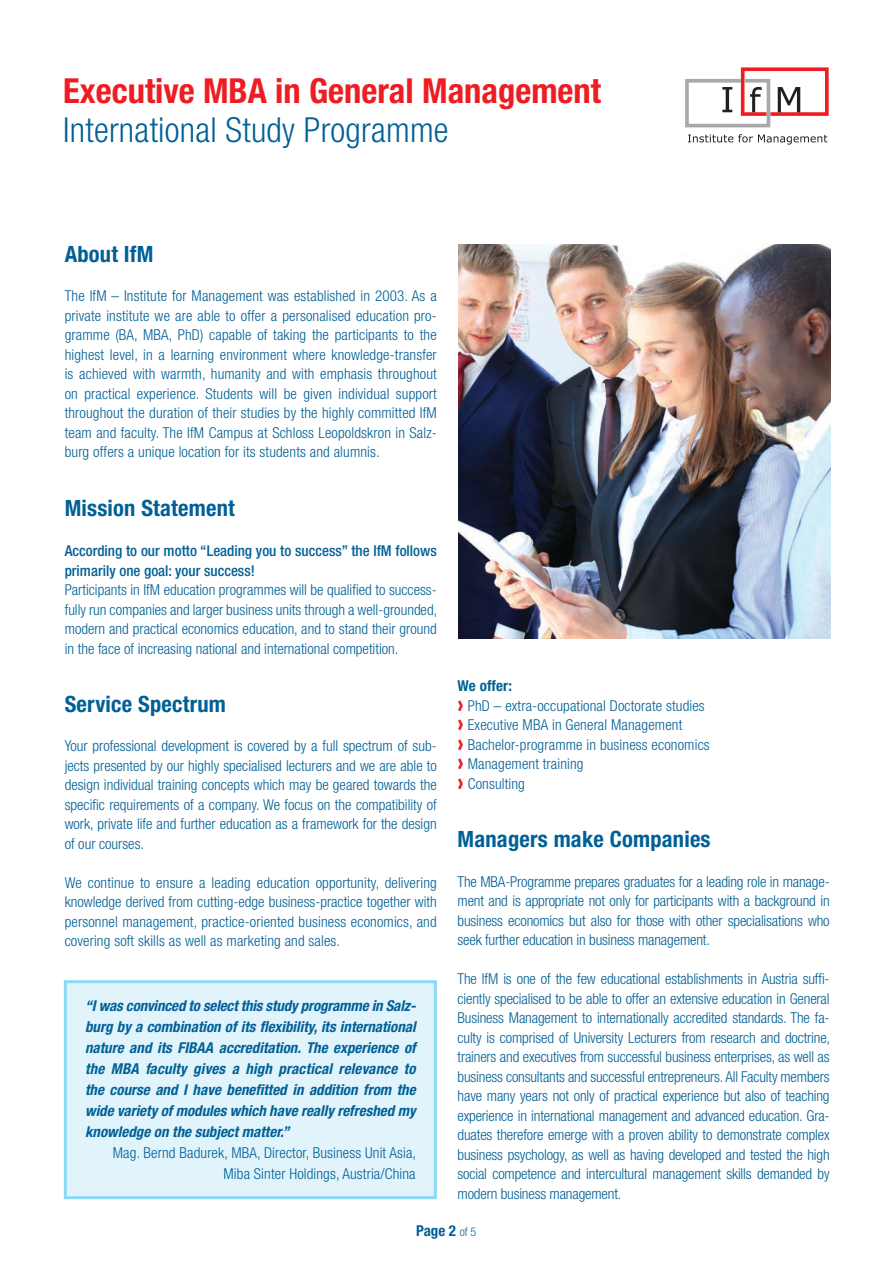
<style>
.page{position:relative;width:893px;height:1263px;background:#fff}
.page>*{position:absolute;margin:0;border:0;box-sizing:border-box;transform-origin:0 0}
.t1{font:700 condensed 34.5px "Helvetica Neue LT Pro";color:#ee1d23}
.t2{font:300 condensed 34.5px "Helvetica Neue LT Pro";letter-spacing:.01em;color:#016096}
.t3{font:700 condensed 22.5px "Helvetica Neue LT Pro";letter-spacing:.01em;color:#016096}
.t4{font:300 condensed 15px/19.5px "Helvetica Neue LT Pro";letter-spacing:.01em;color:#016096;text-align:justify}
.t5{font:italic 700 condensed 15px/21px "Helvetica Neue LT Pro";color:#016096;text-align:justify}
.t6{font:500 condensed 15px/19.5px "Helvetica Neue LT Pro";color:#016096}
.t7{font:700 condensed 15px "Helvetica Neue LT Pro";color:#016096}
.s1{font-weight:700}
.s2{font-family:"Avenir Next Condensed";font-weight:800;font-stretch:normal;font-size:22.5px;color:#ee1d23}
.s3{font-weight:300;font-size:12px}
</style>
<div class="page">
<div style="left:64px;top:980px;width:373px;height:219px;background:#e1f4fc;border:3px solid #8dd7f7"></div>
<img style="left:458px;top:244px;width:372px;height:395px">
<svg style="left:685px;top:67px;width:144px;height:60px"></svg>
<svg style="left:688px;top:134px;width:139px;height:11px"></svg>
<h1 class="t1" style="left:63px;top:70px;width:539px">Executive MBA in General Management</h1>
<h1 class="t2" style="left:63px;top:110px;width:387px">International Study Programme</h1>
<h2 class="t3" style="left:65px;top:241px;width:90px">About IfM</h2>
<p class="t4" style="left:65px;top:286px;width:374px">The IfM – Institute for Management was established in 2003. As a private institute we are able to offer a personalised education pro&shy;gramme (BA, MBA, PhD) capable of taking the participants to the highest level, in a learning environment where knowledge-transfer is achieved with warmth, humanity and with emphasis throughout on practical experience. Students will be given individual support throughout the duration of their studies by the highly committed IfM team and faculty. The IfM Campus at Schloss Leopoldskron in Salz&shy;burg offers a unique location for its students and alumnis.</p>
<h2 class="t3" style="left:65px;top:494px;width:172px">Mission Statement</h2>
<p class="t6" style="left:65px;top:541px;width:374px">According to our motto “Leading you to success” the IfM follows primarily one goal: your success!</p>
<p class="t4" style="left:65px;top:580px;width:374px">Participants in IfM education programmes will be qualified to success&shy;fully run companies and larger business units through a well-grounded, modern and practical economics education, and to stand their ground in the face of increasing national and international competition.</p>
<h2 class="t3" style="left:65px;top:691px;width:163px">Service Spectrum</h2>
<p class="t4" style="left:65px;top:736px;width:374px">Your professional development is covered by a full spectrum of sub&shy;jects presented by our highly specialised lecturers and we are able to design individual training concepts which may be geared towards the specific requirements of a company. We focus on the compatibility of work, private life and further education as a framework for the design of our courses.</p>
<p class="t4" style="left:65px;top:873px;width:374px">We continue to ensure a leading education opportunity, delivering knowledge derived from cutting-edge business-practice together with personnel management, practice-oriented business economics, and covering soft skills as well as marketing and sales.</p>
<p class="t5" style="left:85px;top:995px;width:332px">“I was convinced to select this study programme in Salz&shy;burg by a combination of its flexibility, its international nature and its FIBAA accreditation. The experience of the MBA faculty gives a high practical relevance to the course and I have benefitted in addition from the wide variety of modules which have really refreshed my knowledge on the subject matter.”</p>
<p class="t4" style="left:113px;top:1142px;width:305px;line-height:21px;text-align:right">Mag. Bernd Badurek, MBA, Director, Business Unit Asia,<br>Miba Sinter Holdings, Austria/China</p>
<p class="t4" style="left:458px;top:676px;width:254px;text-align:left"><span class="s1">We offer:<br></span><span class="s2">›</span> PhD – extra-occupational Doctorate studies <span class="s2">›</span> Executive MBA in General Management<br><span class="s2">›</span> Bachelor-programme in business economics <span class="s2">›</span> Management training<br><span class="s2">›</span> Consulting</p>
<h2 class="t3" style="left:458px;top:826px;width:255px">Managers make Companies</h2>
<p class="t4" style="left:458px;top:871px;width:374px">The MBA-Programme prepares graduates for a leading role in manage&shy;ment and is appropriate not only for participants with a background in business economics but also for those with other specialisations who seek further education in business management.</p>
<p class="t4" style="left:458px;top:969px;width:374px">The IfM is one of the few educational establishments in Austria suffi&shy;ciently specialised to be able to offer an extensive education in General Business Management to internationally accredited standards. The fa&shy;culty is comprised of University Lecturers from research and doctrine, trainers and executives from successful business enterprises, as well as business consultants and successful entrepreneurs. All Faculty members have many years not only of practical experience but also of teaching experience in international management and advanced education. Gra&shy;duates therefore emerge with a proven ability to demonstrate complex business psychology, as well as having developed and tested the high social competence and intercultural management skills demanded by modern business management.</p>
<p class="t7" style="left:416px;top:1222px;width:62px">Page 2 <span class="s3">of 5</span></p>
</div>
